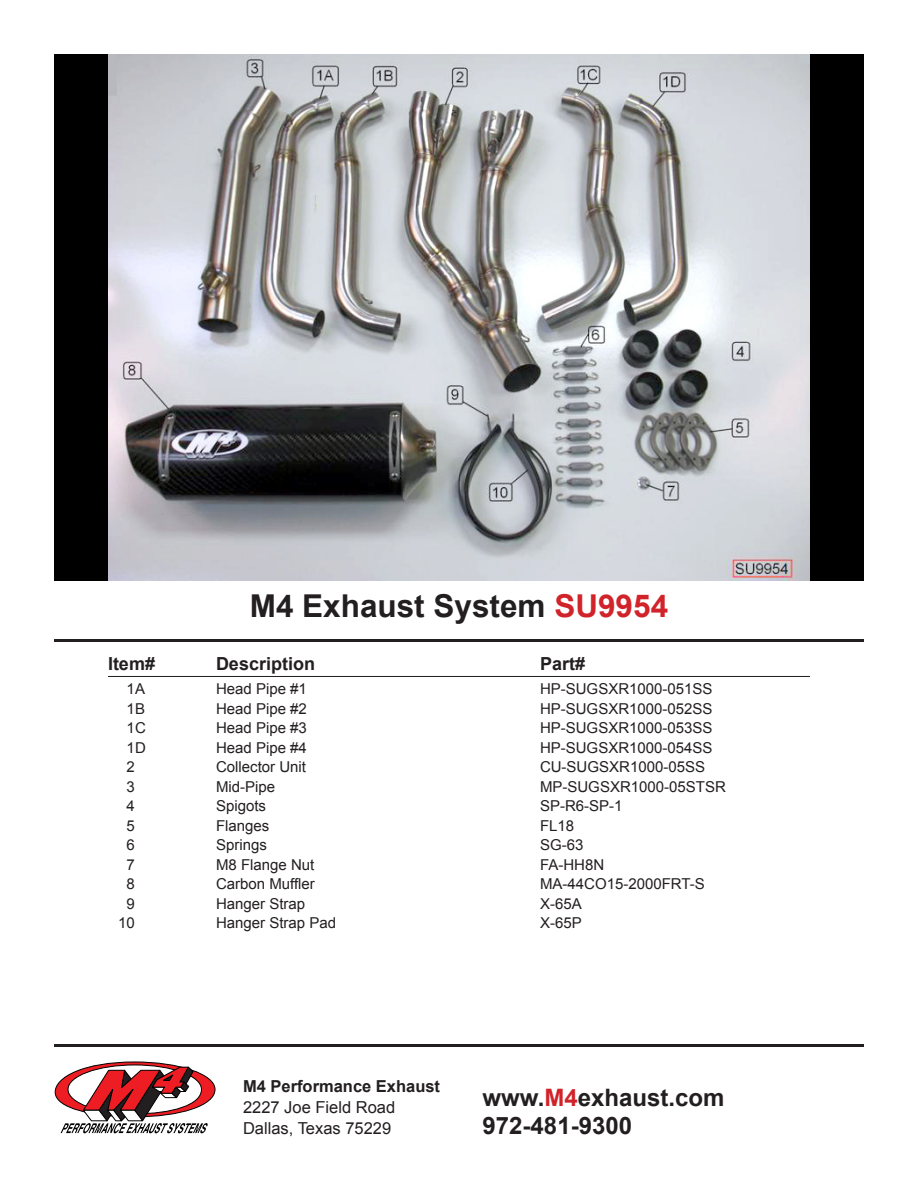
<style>
.page{position:relative;width:918px;height:1188px;background:#fff}
.page>*{position:absolute;margin:0;border:0;box-sizing:border-box;transform-origin:0 0}
.Head_Sub1{font:700 31.5px "Arial";color:#231f20}
.t1{font:700 24px "Arial";color:#231f20}
.partlist_subhead{font:700 18px "Arial";color:#231f20}
.t2{font:16.5px "Arial";color:#231f20}
.t3{font:700 16.5px "Arial";color:#231f20}
.partlist_parts{font:15px "Arial";color:#231f20}
.s1{color:#d1232a}
</style>
<div class="page">
<div style="left:54px;top:54px;width:810px;height:526px;background:#000"></div>
<svg style="left:54px;top:1061px;width:162px;height:72px"></svg>
<hr style="left:54px;top:1044px;width:810px;height:3px;background:#231f20">
<hr style="left:54px;top:639px;width:810px;height:3px;background:#231f20">
<hr style="left:108px;top:676px;width:702px;height:1px;background:#231f20">
<img style="left:108px;top:54px;width:702px;height:526px">
<p class="Head_Sub1" style="left:250px;top:585px;width:420px">M4 Exhaust System <span class="s1">SU9954</span></p>
<p class="partlist_subhead" style="left:108px;top:652px;width:49px">Item#</p>
<p class="partlist_subhead" style="left:216px;top:652px;width:101px">Description</p>
<p class="partlist_subhead" style="left:540px;top:652px;width:47px">Part#</p>
<p class="partlist_parts" style="left:127px;top:679px;width:20px">1A</p>
<p class="partlist_parts" style="left:216px;top:679px;width:92px">Head Pipe #1</p>
<p class="partlist_parts" style="left:540px;top:679px;width:174px">HP-SUGSXR1000-051SS</p>
<p class="partlist_parts" style="left:127px;top:699px;width:20px">1B</p>
<p class="partlist_parts" style="left:216px;top:699px;width:92px">Head Pipe #2</p>
<p class="partlist_parts" style="left:540px;top:699px;width:174px">HP-SUGSXR1000-052SS</p>
<p class="partlist_parts" style="left:127px;top:718px;width:21px">1C</p>
<p class="partlist_parts" style="left:216px;top:718px;width:92px">Head Pipe #3</p>
<p class="partlist_parts" style="left:540px;top:718px;width:174px">HP-SUGSXR1000-053SS</p>
<p class="partlist_parts" style="left:127px;top:738px;width:21px">1D</p>
<p class="partlist_parts" style="left:216px;top:738px;width:92px">Head Pipe #4</p>
<p class="partlist_parts" style="left:540px;top:738px;width:174px">HP-SUGSXR1000-054SS</p>
<p class="partlist_parts" style="left:127px;top:757px;width:10px">2</p>
<p class="partlist_parts" style="left:216px;top:757px;width:92px">Collector Unit</p>
<p class="partlist_parts" style="left:540px;top:757px;width:167px">CU-SUGSXR1000-05SS</p>
<p class="partlist_parts" style="left:127px;top:777px;width:10px">3</p>
<p class="partlist_parts" style="left:216px;top:777px;width:61px">Mid-Pipe</p>
<p class="partlist_parts" style="left:540px;top:777px;width:187px">MP-SUGSXR1000-05STSR</p>
<p class="partlist_parts" style="left:127px;top:796px;width:10px">4</p>
<p class="partlist_parts" style="left:216px;top:796px;width:52px">Spigots</p>
<p class="partlist_parts" style="left:540px;top:796px;width:84px">SP-R6-SP-1</p>
<p class="partlist_parts" style="left:127px;top:816px;width:10px">5</p>
<p class="partlist_parts" style="left:216px;top:816px;width:55px">Flanges</p>
<p class="partlist_parts" style="left:540px;top:816px;width:36px">FL18</p>
<p class="partlist_parts" style="left:127px;top:835px;width:10px">6</p>
<p class="partlist_parts" style="left:216px;top:835px;width:52px">Springs</p>
<p class="partlist_parts" style="left:540px;top:835px;width:45px">SG-63</p>
<p class="partlist_parts" style="left:127px;top:855px;width:10px">7</p>
<p class="partlist_parts" style="left:216px;top:855px;width:100px">M8 Flange Nut</p>
<p class="partlist_parts" style="left:540px;top:855px;width:66px">FA-HH8N</p>
<p class="partlist_parts" style="left:127px;top:874px;width:10px">8</p>
<p class="partlist_parts" style="left:216px;top:874px;width:100px">Carbon Muffler</p>
<p class="partlist_parts" style="left:540px;top:874px;width:166px">MA-44CO15-2000FRT-S</p>
<p class="partlist_parts" style="left:127px;top:894px;width:10px">9</p>
<p class="partlist_parts" style="left:216px;top:894px;width:91px">Hanger Strap</p>
<p class="partlist_parts" style="left:540px;top:894px;width:43px">X-65A</p>
<p class="partlist_parts" style="left:118px;top:913px;width:18px">10</p>
<p class="partlist_parts" style="left:216px;top:913px;width:122px">Hanger Strap Pad</p>
<p class="partlist_parts" style="left:540px;top:913px;width:43px">X-65P</p>
<p class="t3" style="left:243px;top:1075px;width:199px">M4 Performance Exhaust</p>
<p class="t2" style="left:243px;top:1096px;width:154px">2227 Joe Field Road</p>
<p class="t2" style="left:243px;top:1117px;width:150px">Dallas, Texas 75229</p>
<p class="t1" style="left:483px;top:1081px;width:243px">www.<span class="s1">M4</span>exhaust.com</p>
<p class="t1" style="left:483px;top:1110px;width:151px">972-481-9300</p>
</div>
